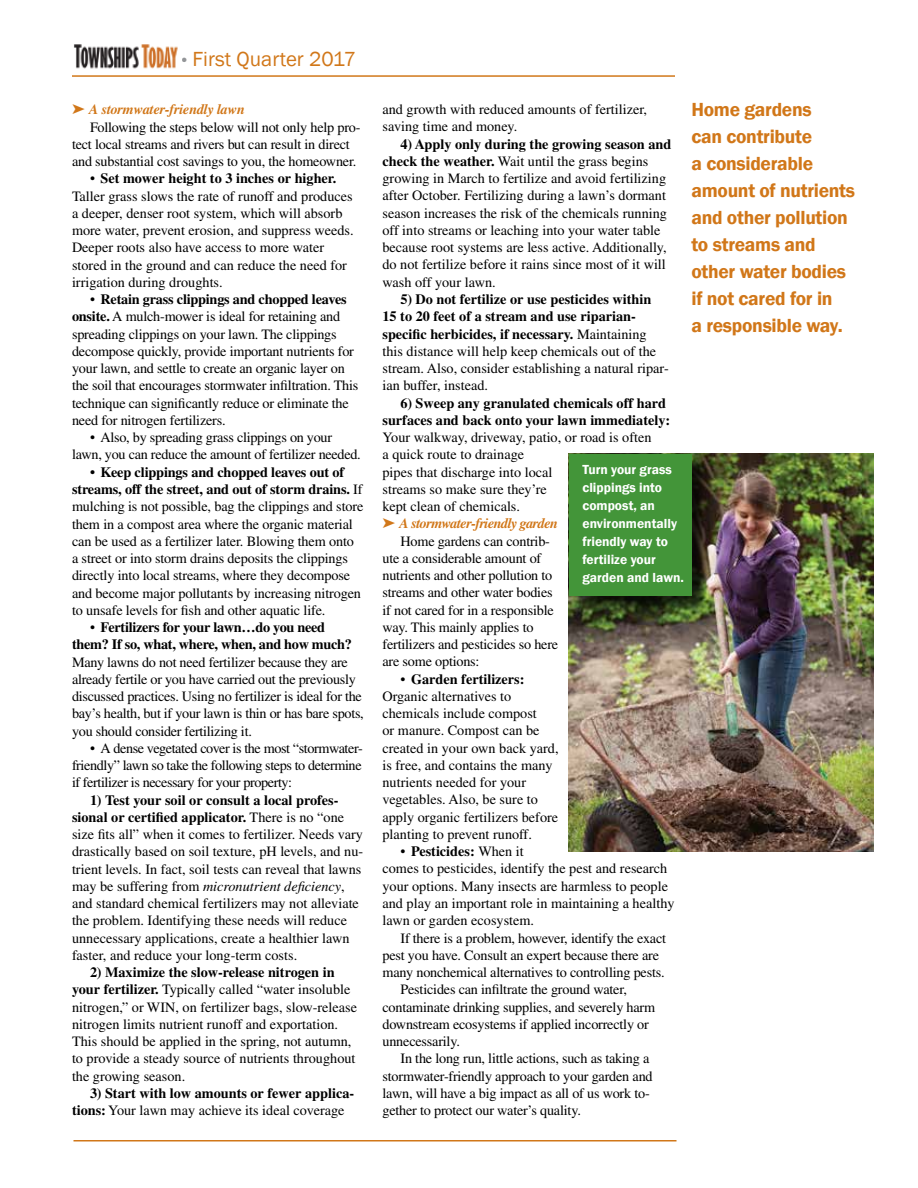
<style>
.page{position:relative;width:918px;height:1188px;background:#fff}
.page>*{position:absolute;margin:0;border:0;box-sizing:border-box;transform-origin:0 0}
.t1{font:21px "Franklin Gothic";color:#d17719}
.t2{font:600 19.5px/27px "Franklin Gothic";letter-spacing:-.015em;color:#d17719}
.t3{font:14.25px/17.2px "Times";letter-spacing:-.01em;color:#000}
.t4{font:700 14.25px/17.2px "Times";color:#000}
.t5{font:700 14.25px/17.2px "Times";letter-spacing:-.02em;color:#000}
.t6{font:italic 700 14.25px "Times";letter-spacing:-.04em;color:#d17719}
.t7{font:italic 700 14.25px "Times";letter-spacing:-.015em;color:#d17719}
.t8{font:600 13.5px/18px "Franklin Gothic";color:#fff}
.s1{font-family:"Gill Sans";font-size:18px;color:#939598}
.s2{font-weight:700}
.s3{font-weight:400}
.s4{font-style:italic}
</style>
<div class="page">
<hr style="left:74px;top:1140px;width:602px;height:2px;background:#d17719">
<hr style="left:72px;top:75px;width:603px;height:2px;background:#d17719">
<img style="left:74px;top:44px;width:104px;height:25px">
<img style="left:569px;top:454px;width:304px;height:398px">
<div style="left:571px;top:456px;width:139px;height:158px;background:#000;opacity:.75"></div>
<div style="left:569px;top:454px;width:123px;height:142px;background:#439539"></div>
<h1 class="t1" style="left:181px;top:46px;width:176px"><span class="s1">•</span> First Quarter 2017</h1>
<p class="t7" style="left:72px;top:101px;width:175px">➤ A stormwater-friendly lawn</p>
<p class="t3" style="left:90px;top:118px;width:272px">Following the steps below will not only help pro-</p>
<p class="t3" style="left:72px;top:135px;width:279px">tect local streams and rivers but can result in direct</p>
<p class="t3" style="left:72px;top:153px;width:286px">and substantial cost savings to you, the homeowner.</p>
<p class="t3" style="left:72px;top:170px;width:283px;text-indent:18px">• <span class="s2">Set mower height to 3 inches or higher.<br></span>Taller grass slows the rate of runoff and produces a deeper, denser root system, which will absorb more water, prevent erosion, and suppress weeds.<br>Deeper roots also have access to more water stored in the ground and can reduce the need for irrigation during droughts.</p>
<p class="t3" style="left:72px;top:291px;width:288px;text-indent:18px">• <span class="s2">Retain grass clippings and chopped leaves onsite.</span> A mulch-mower is ideal for retaining and spreading clippings on your lawn. The clippings decompose quickly, provide important nutrients for your lawn, and settle to create an organic layer on the soil that encourages stormwater infiltration. This technique can significantly reduce or eliminate the need for nitrogen fertilizers.</p>
<p class="t3" style="left:72px;top:429px;width:290px;text-indent:18px">• Also, by spreading grass clippings on your lawn, you can reduce the amount of fertilizer needed.</p>
<p class="t3" style="left:72px;top:463px;width:293px;text-indent:18px"><span class="s2">• Keep clippings and chopped leaves out of streams, off the street, and out of storm drains.</span> If mulching is not possible, bag the clippings and store them in a compost area where the organic material can be used as a fertilizer later. Blowing them onto a street or into storm drains deposits the clippings directly into local streams, where they decompose and become major pollutants by increasing nitrogen to unsafe levels for fish and other aquatic life.</p>
<p class="t5" style="left:72px;top:618px;width:281px;text-indent:18px"><span class="s3">•</span> Fertilizers for your lawn…do you need them? If so, what, where, when, and how much?</p>
<p class="t3" style="left:72px;top:653px;width:293px">Many lawns do not need fertilizer because they are already fertile or you have carried out the previously discussed practices. Using no fertilizer is ideal for the bay’s health, but if your lawn is thin or has bare spots, you should consider fertilizing it.</p>
<p class="t3" style="left:72px;top:739px;width:292px;text-align:justify;text-indent:18px">• A dense vegetated cover is the most “stormwater&shy;friendly” lawn so take the following steps to determine if fertilizer is necessary for your property:</p>
<p class="t3" style="left:72px;top:791px;width:293px;text-indent:18px"><span class="s2">1) Test your soil or consult a local profes&shy;sional or certified applicator.</span> There is no “one size fits all” when it comes to fertilizer. Needs vary drastically based on soil texture, pH levels, and nu&shy;trient levels. In fact, soil tests can reveal that lawns may be suffering from <span class="s4">micronutrient deficiency</span>, and standard chemical fertilizers may not alleviate the problem. Identifying these needs will reduce unnecessary applications, create a healthier lawn faster, and reduce your long-term costs.</p>
<p class="t3" style="left:72px;top:964px;width:287px;text-indent:18px"><span class="s2">2) Maximize the slow-release nitrogen in your fertilizer.</span> Typically called “water insoluble nitrogen,” or WIN, on fertilizer bags, slow-release nitrogen limits nutrient runoff and exportation.<br>This should be applied in the spring, not autumn, to provide a steady source of nutrients throughout the growing season.</p>
<p class="t4" style="left:72px;top:1084px;width:284px;text-indent:18px">3) Start with low amounts or fewer applica&shy;tions: <span class="s3">Your lawn may achieve its ideal coverage</span></p>
<p class="t3" style="left:383px;top:101px;width:266px">and growth with reduced amounts of fertilizer, saving time and money.</p>
<p class="t3" style="left:383px;top:135px;width:290px;text-indent:18px"><span class="s2">4) Apply only during the growing season and check the weather.</span> Wait until the grass begins growing in March to fertilize and avoid fertilizing after October. Fertilizing during a lawn’s dormant season increases the risk of the chemicals running off into streams or leaching into your water table because root systems are less active. Additionally, do not fertilize before it rains since most of it will wash off your lawn.</p>
<p class="t3" style="left:383px;top:291px;width:288px;text-indent:18px"><span class="s2">5) Do not fertilize or use pesticides within 15 to 20 feet of a stream and use riparian&shy;specific herbicides, if necessary.</span> Maintaining this distance will help keep chemicals out of the stream. Also, consider establishing a natural ripar&shy;ian buffer, instead.</p>
<p class="t4" style="left:383px;top:394px;width:289px;text-align:right">6) Sweep any granulated chemicals off hard surfaces and back onto your lawn immediately:</p>
<p class="t3" style="left:383px;top:429px;width:271px">Your walkway, driveway, patio, or road is often</p>
<p class="t3" style="left:383px;top:446px;width:143px">a quick route to drainage</p>
<p class="t3" style="left:383px;top:463px;width:171px">pipes that discharge into local</p>
<p class="t3" style="left:383px;top:480px;width:166px">streams so make sure they’re</p>
<p class="t3" style="left:383px;top:498px;width:139px">kept clean of chemicals.</p>
<p class="t6" style="left:383px;top:515px;width:177px">➤ A stormwater-friendly garden</p>
<p class="t3" style="left:400px;top:532px;width:151px">Home gardens can contrib-</p>
<p class="t3" style="left:383px;top:549px;width:160px">ute a considerable amount of</p>
<p class="t3" style="left:383px;top:567px;width:171px">nutrients and other pollution to</p>
<p class="t3" style="left:383px;top:584px;width:172px">streams and other water bodies</p>
<p class="t3" style="left:383px;top:601px;width:173px">if not cared for in a responsible</p>
<p class="t3" style="left:383px;top:618px;width:153px">way. This mainly applies to</p>
<p class="t3" style="left:383px;top:636px;width:177px">fertilizers and pesticides so here</p>
<p class="t3" style="left:383px;top:653px;width:99px">are some options:</p>
<p class="t3" style="left:383px;top:670px;width:178px;text-indent:18px">• <span class="s2">Garden fertilizers:<br></span>Organic alternatives to chemicals include compost<br>or manure. Compost can be created in your own back yard, is free, and contains the many nutrients needed for your vegetables. Also, be sure to apply organic fertilizers before planting to prevent runoff.</p>
<p class="t3" style="left:383px;top:843px;width:294px;text-indent:18px">• <span class="s2">Pesticides:</span> When it<br>comes to pesticides, identify the pest and research your options. Many insects are harmless to people and play an important role in maintaining a healthy lawn or garden ecosystem.</p>
<p class="t3" style="left:400px;top:929px;width:267px">If there is a problem, however, identify the exact</p>
<p class="t3" style="left:383px;top:946px;width:278px">pest you have. Consult an expert because there are</p>
<p class="t3" style="left:383px;top:964px;width:284px">many nonchemical alternatives to controlling pests.</p>
<p class="t3" style="left:400px;top:981px;width:228px">Pesticides can infiltrate the ground water,</p>
<p class="t3" style="left:383px;top:998px;width:274px">contaminate drinking supplies, and severely harm</p>
<p class="t3" style="left:383px;top:1015px;width:268px">downstream ecosystems if applied incorrectly or</p>
<p class="t3" style="left:383px;top:1033px;width:79px">unnecessarily.</p>
<p class="t3" style="left:400px;top:1050px;width:250px">In the long run, little actions, such as taking a</p>
<p class="t3" style="left:383px;top:1067px;width:272px">stormwater-friendly approach to your garden and</p>
<p class="t3" style="left:383px;top:1084px;width:269px">lawn, will have a big impact as all of us work to-</p>
<p class="t3" style="left:383px;top:1102px;width:200px">gether to protect our water’s quality.</p>
<p class="t8" style="left:582px;top:461px;width:103px">Turn your grass clippings into compost, an environmentally friendly way to fertilize your garden and lawn.</p>
<h2 class="t2" style="left:692px;top:97px;width:165px">Home gardens<br>can contribute<br>a considerable amount of nutrients and other pollution to streams and other water bodies if not cared for in<br>a responsible way.</h2>
</div>
